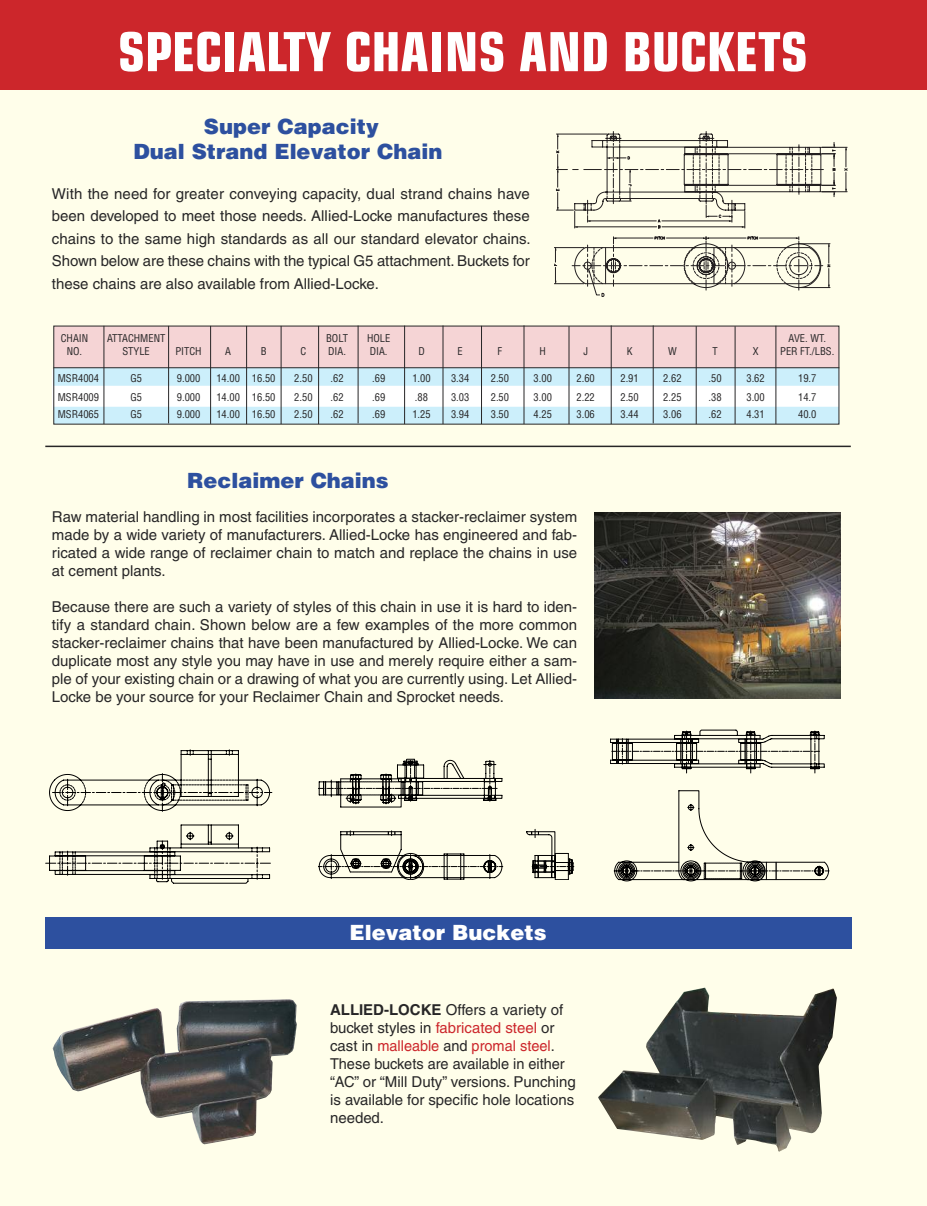
<style>
.page{position:relative;width:927px;height:1206px;background:#fffeea}
.page>*{position:absolute;margin:0;border:0;box-sizing:border-box;transform-origin:0 0}
.t1{font:700 condensed 54px "Eurostile";color:#fff}
.t2{font:900 21px/25.2px "Helvetica";color:#2d509f;text-align:center}
.t3{font:900 21px "Helvetica";color:#fff}
.t4{font:15px/18px "Helvetica";color:#272627;text-align:justify}
.t5{font:condensed 10.5px "Helvetica";color:#272627}
.s1{font-weight:700}
.s2{color:#cc262b}
</style>
<div class="page">
<svg style="left:54px;top:420px;width:786px;height:4px;background:#adc9d3"></svg>
<div style="left:52px;top:370px;width:787px;height:40px;background:#fff"></div>
<div style="left:54px;top:326px;width:785px;height:42px;background:#f5d4d5"></div>
<div style="left:54px;top:368px;width:785px;height:18px;background:#cceffb"></div>
<div style="left:54px;top:407px;width:785px;height:15px;background:#cceffb"></div>
<div style="left:0;top:0;width:927px;height:90px;background:#cc262b"></div>
<hr style="left:45px;top:446px;width:806px;height:1px;background:#272627">
<svg style="left:554px;top:131px;width:293px;height:166px"></svg>
<hr style="left:104px;top:326px;width:1px;height:98px;background:#272627">
<hr style="left:168px;top:326px;width:1px;height:97px;background:#272627">
<hr style="left:210px;top:326px;width:1px;height:98px;background:#272627">
<hr style="left:246px;top:326px;width:1px;height:98px;background:#272627">
<hr style="left:281px;top:326px;width:1px;height:98px;background:#272627">
<hr style="left:318px;top:326px;width:1px;height:98px;background:#272627">
<hr style="left:358px;top:326px;width:1px;height:97px;background:#272627">
<hr style="left:404px;top:326px;width:1px;height:98px;background:#272627">
<hr style="left:443px;top:326px;width:1px;height:98px;background:#272627">
<hr style="left:481px;top:326px;width:1px;height:98px;background:#272627">
<hr style="left:524px;top:325px;width:1px;height:99px;background:#272627">
<hr style="left:569px;top:326px;width:1px;height:98px;background:#272627">
<hr style="left:611px;top:325px;width:1px;height:99px;background:#272627">
<hr style="left:653px;top:325px;width:1px;height:98px;background:#272627">
<hr style="left:696px;top:326px;width:1px;height:98px;background:#272627">
<hr style="left:53px;top:367px;width:786px;height:1px;background:#272627">
<hr style="left:776px;top:326px;width:1px;height:98px;background:#272627">
<hr style="left:735px;top:326px;width:1px;height:98px;background:#272627">
<img style="left:53px;top:999px;width:244px;height:145px">
<div style="left:45px;top:917px;width:807px;height:31px;background:#2d509f"></div>
<img style="left:595px;top:513px;width:245px;height:185px">
<svg style="left:45px;top:749px;width:227px;height:135px"></svg>
<svg style="left:318px;top:759px;width:256px;height:121px"></svg>
<svg style="left:613px;top:790px;width:216px;height:91px"></svg>
<svg style="left:610px;top:730px;width:215px;height:44px"></svg>
<img style="left:598px;top:988px;width:239px;height:164px">
<h1 class="t1" style="left:118px;top:32px;width:691px">SPECIALTY CHAINS AND BUCKETS</h1>
<h2 class="t2" style="left:133px;top:114px;width:310px">Super Capacity<br>Dual Strand Elevator Chain</h2>
<p class="t4" style="left:52px;top:184px;width:480px;line-height:22.5px">With the need for greater conveying capacity, dual strand chains have been developed to meet those needs. Allied-Locke manufactures these chains to the same high standards as all our standard elevator chains.<br>Shown below are these chains with the typical G5 attachment. Buckets for these chains are also available from Allied-Locke.</p>
<p class="t5" style="left:61px;top:333px;width:29px">CHAIN</p>
<p class="t5" style="left:107px;top:333px;width:60px">ATTACHMENT</p>
<p class="t5" style="left:326px;top:333px;width:23px">BOLT</p>
<p class="t5" style="left:367px;top:333px;width:25px">HOLE</p>
<p class="t5" style="left:789px;top:333px;width:39px">AVE. WT.</p>
<p class="t5" style="left:67px;top:345px;width:17px">NO.</p>
<p class="t5" style="left:122px;top:345px;width:29px">STYLE</p>
<p class="t5" style="left:175px;top:345px;width:28px">PITCH</p>
<p class="t5" style="left:225px;top:345px;width:7px">A</p>
<p class="t5" style="left:261px;top:345px;width:7px">B</p>
<p class="t5" style="left:301px;top:345px;width:7px">C</p>
<p class="t5" style="left:328px;top:345px;width:19px">DIA.</p>
<p class="t5" style="left:370px;top:345px;width:19px">DIA.</p>
<p class="t5" style="left:418px;top:345px;width:8px">D</p>
<p class="t5" style="left:458px;top:345px;width:7px">E</p>
<p class="t5" style="left:498px;top:345px;width:6px">F</p>
<p class="t5" style="left:540px;top:345px;width:8px">H</p>
<p class="t5" style="left:583px;top:345px;width:6px">J</p>
<p class="t5" style="left:627px;top:345px;width:7px">K</p>
<p class="t5" style="left:668px;top:345px;width:10px">W</p>
<p class="t5" style="left:712px;top:345px;width:7px">T</p>
<p class="t5" style="left:753px;top:345px;width:7px">X</p>
<p class="t5" style="left:780px;top:345px;width:56px">PER FT./LBS.</p>
<p class="t5" style="left:58px;top:372px;width:43px">MSR4004</p>
<p class="t5" style="left:130px;top:372px;width:13px">G5</p>
<p class="t5" style="left:177px;top:372px;width:25px">9.000</p>
<p class="t5" style="left:216px;top:372px;width:61px">14.00 16.50</p>
<p class="t5" style="left:294px;top:372px;width:20px">2.50</p>
<p class="t5" style="left:331px;top:372px;width:15px">.62</p>
<p class="t5" style="left:372px;top:372px;width:15px">.69</p>
<p class="t5" style="left:412px;top:372px;width:20px">1.00</p>
<p class="t5" style="left:451px;top:372px;width:20px">3.34</p>
<p class="t5" style="left:491px;top:372px;width:20px">2.50</p>
<p class="t5" style="left:534px;top:372px;width:20px">3.00</p>
<p class="t5" style="left:576px;top:372px;width:20px">2.60</p>
<p class="t5" style="left:620px;top:372px;width:20px">2.91</p>
<p class="t5" style="left:663px;top:372px;width:20px">2.62</p>
<p class="t5" style="left:709px;top:372px;width:15px">.50</p>
<p class="t5" style="left:746px;top:372px;width:20px">3.62</p>
<p class="t5" style="left:798px;top:372px;width:20px">19.7</p>
<p class="t5" style="left:58px;top:392px;width:43px">MSR4009</p>
<p class="t5" style="left:130px;top:392px;width:13px">G5</p>
<p class="t5" style="left:177px;top:392px;width:25px">9.000</p>
<p class="t5" style="left:216px;top:392px;width:61px">14.00 16.50</p>
<p class="t5" style="left:294px;top:392px;width:20px">2.50</p>
<p class="t5" style="left:331px;top:392px;width:15px">.62</p>
<p class="t5" style="left:372px;top:392px;width:15px">.69</p>
<p class="t5" style="left:415px;top:392px;width:15px">.88</p>
<p class="t5" style="left:451px;top:392px;width:20px">3.03</p>
<p class="t5" style="left:491px;top:392px;width:20px">2.50</p>
<p class="t5" style="left:534px;top:392px;width:20px">3.00</p>
<p class="t5" style="left:576px;top:392px;width:20px">2.22</p>
<p class="t5" style="left:620px;top:392px;width:20px">2.50</p>
<p class="t5" style="left:663px;top:392px;width:20px">2.25</p>
<p class="t5" style="left:709px;top:392px;width:15px">.38</p>
<p class="t5" style="left:746px;top:392px;width:20px">3.00</p>
<p class="t5" style="left:798px;top:392px;width:20px">14.7</p>
<p class="t5" style="left:58px;top:408px;width:43px">MSR4065</p>
<p class="t5" style="left:130px;top:408px;width:13px">G5</p>
<p class="t5" style="left:177px;top:408px;width:25px">9.000</p>
<p class="t5" style="left:216px;top:408px;width:61px">14.00 16.50</p>
<p class="t5" style="left:294px;top:408px;width:20px">2.50</p>
<p class="t5" style="left:331px;top:408px;width:15px">.62</p>
<p class="t5" style="left:372px;top:408px;width:15px">.69</p>
<p class="t5" style="left:412px;top:408px;width:20px">1.25</p>
<p class="t5" style="left:451px;top:408px;width:20px">3.94</p>
<p class="t5" style="left:491px;top:408px;width:20px">3.50</p>
<p class="t5" style="left:534px;top:408px;width:20px">4.25</p>
<p class="t5" style="left:576px;top:408px;width:20px">3.06</p>
<p class="t5" style="left:620px;top:408px;width:20px">3.44</p>
<p class="t5" style="left:663px;top:408px;width:20px">3.06</p>
<p class="t5" style="left:709px;top:408px;width:15px">.62</p>
<p class="t5" style="left:746px;top:408px;width:20px">4.31</p>
<p class="t5" style="left:798px;top:408px;width:20px">40.0</p>
<h2 class="t2" style="left:187px;top:468px;width:203px">Reclaimer Chains</h2>
<p class="t4" style="left:52px;top:509px;width:527px">Raw material handling in most facilities incorporates a stacker-reclaimer system made by a wide variety of manufacturers. Allied-Locke has engineered and fab&shy;ricated a wide range of reclaimer chain to match and replace the chains in use at cement plants.</p>
<p class="t4" style="left:52px;top:599px;width:527px">Because there are such a variety of styles of this chain in use it is hard to iden&shy;tify a standard chain. Shown below are a few examples of the more common stacker-reclaimer chains that have been manufactured by Allied-Locke. We can duplicate most any style you may have in use and merely require either a sam&shy;ple of your existing chain or a drawing of what you are currently using. Let Allied-Locke be your source for your Reclaimer Chain and Sprocket needs.</p>
<h2 class="t3" style="left:350px;top:920px;width:199px">Elevator Buckets</h2>
<p class="t4" style="left:330px;top:1002px;width:247px;text-align:left"><span class="s1">ALLIED-LOCKE</span> Offers a variety of bucket styles in <span class="s2">fabricated steel</span> or cast in <span class="s2">malleable</span> and <span class="s2">promal steel</span>.<br>These buckets are available in either “AC” or “Mill Duty” versions. Punching is available for specific hole locations needed.</p>
</div>
